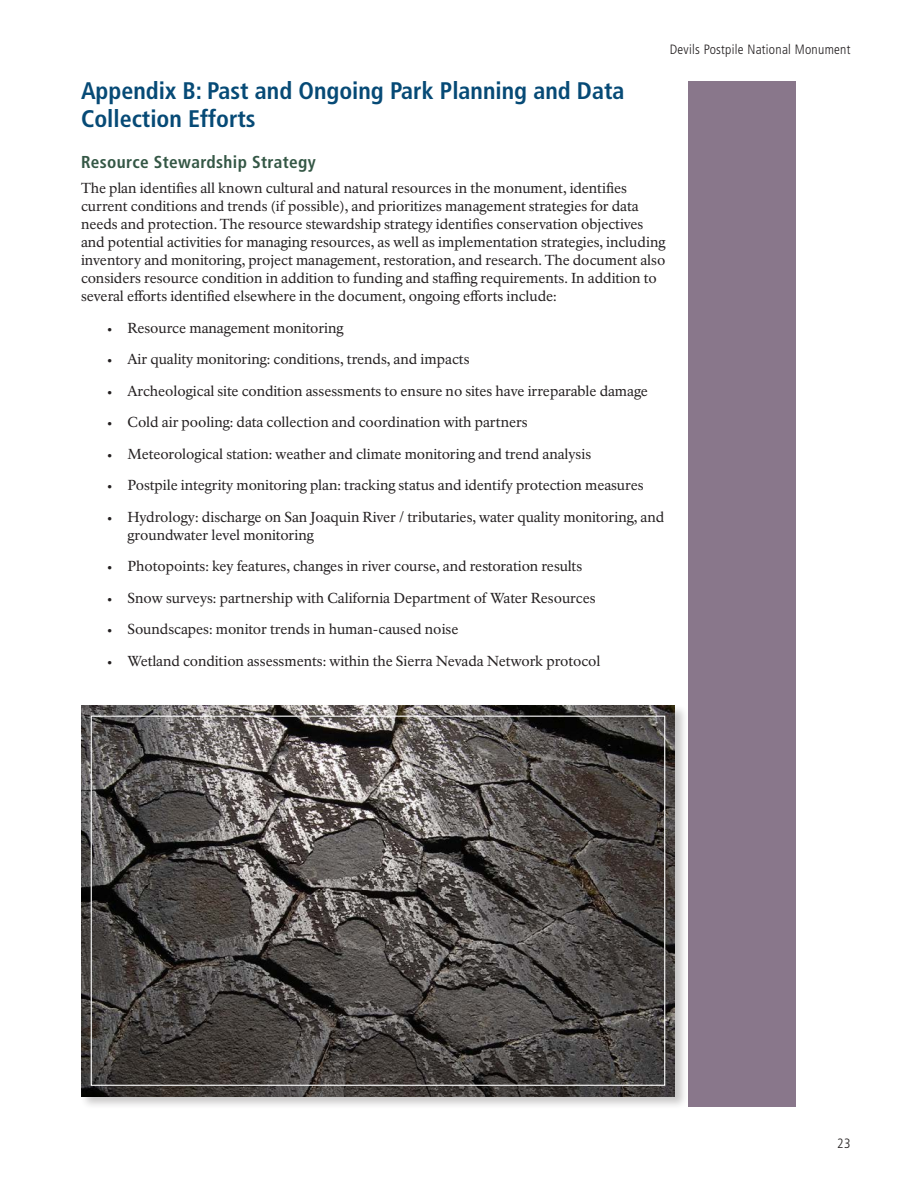
<style>
.page{position:relative;width:918px;height:1188px;background:#fff}
.page>*{position:absolute;margin:0;border:0;box-sizing:border-box;transform-origin:0 0}
.H2_Color1{font:700 condensed 24px/28.5px "Frutiger LT Std";color:#064a76}
.H3_Color2{font:700 condensed 17.25px "Frutiger LT Std";letter-spacing:.02em;color:#345745}
.BODY{font:14.25px/18px "NPS Rawlinson OT";letter-spacing:-.005em;color:#231f20}
.t1{font:300 condensed 13.5px "Frutiger LT Std";letter-spacing:.02em;color:#231f20}
.s1{font-family:"Frutiger LT Std";font-weight:900}
</style>
<div class="page">
<div style="left:688px;top:81px;width:108px;height:1026px;background:#89778b"></div>
<div style="left:79px;top:704px;width:610px;height:406px;background:#231f20;opacity:.25"></div>
<img style="left:81px;top:705px;width:594px;height:391px">
<p class="t1" style="left:670px;top:42px;width:182px">Devils Postpile National Monument</p>
<p class="H2_Color1" style="left:81px;top:76px;width:545px">Appendix B: Past and Ongoing Park Planning and Data<br>Collection Efforts</p>
<p class="H3_Color2" style="left:81px;top:152px;width:236px">Resource Stewardship Strategy</p>
<p class="BODY" style="left:81px;top:179px;width:586px">The plan identifies all known cultural and natural resources in the monument, identifies current conditions and trends (if possible), and prioritizes management strategies for data needs and protection. The resource stewardship strategy identifies conservation objectives and potential activities for managing resources, as well as implementation strategies, including inventory and monitoring, project management, restoration, and research. The document also considers resource condition in addition to funding and staffing requirements. In addition to several efforts identified elsewhere in the document, ongoing efforts include:</p>
<p class="BODY" style="left:107px;top:319px;width:238px"><span class="s1">·</span> Resource management monitoring</p>
<p class="BODY" style="left:107px;top:350px;width:364px"><span class="s1">·</span> Air quality monitoring: conditions, trends, and impacts</p>
<p class="BODY" style="left:107px;top:382px;width:542px"><span class="s1">·</span> Archeological site condition assessments to ensure no sites have irreparable damage</p>
<p class="BODY" style="left:107px;top:413px;width:422px"><span class="s1">·</span> Cold air pooling: data collection and coordination with partners</p>
<p class="BODY" style="left:107px;top:445px;width:485px"><span class="s1">·</span> Meteorological station: weather and climate monitoring and trend analysis</p>
<p class="BODY" style="left:107px;top:476px;width:538px"><span class="s1">·</span> Postpile integrity monitoring plan: tracking status and identify protection measures</p>
<p class="BODY" style="left:127px;top:508px;width:538px;text-indent:-20px"><span class="s1">·</span> Hydrology: discharge on San Joaquin River / tributaries, water quality monitoring, and groundwater level monitoring</p>
<p class="BODY" style="left:107px;top:557px;width:477px"><span class="s1">·</span> Photopoints: key features, changes in river course, and restoration results</p>
<p class="BODY" style="left:107px;top:589px;width:490px"><span class="s1">·</span> Snow surveys: partnership with California Department of Water Resources</p>
<p class="BODY" style="left:107px;top:620px;width:353px"><span class="s1">·</span> Soundscapes: monitor trends in human-caused noise</p>
<p class="BODY" style="left:107px;top:652px;width:495px"><span class="s1">·</span> Wetland condition assessments: within the Sierra Nevada Network protocol</p>
<p class="t1" style="left:837px;top:1135px;width:15px">23</p>
</div>
